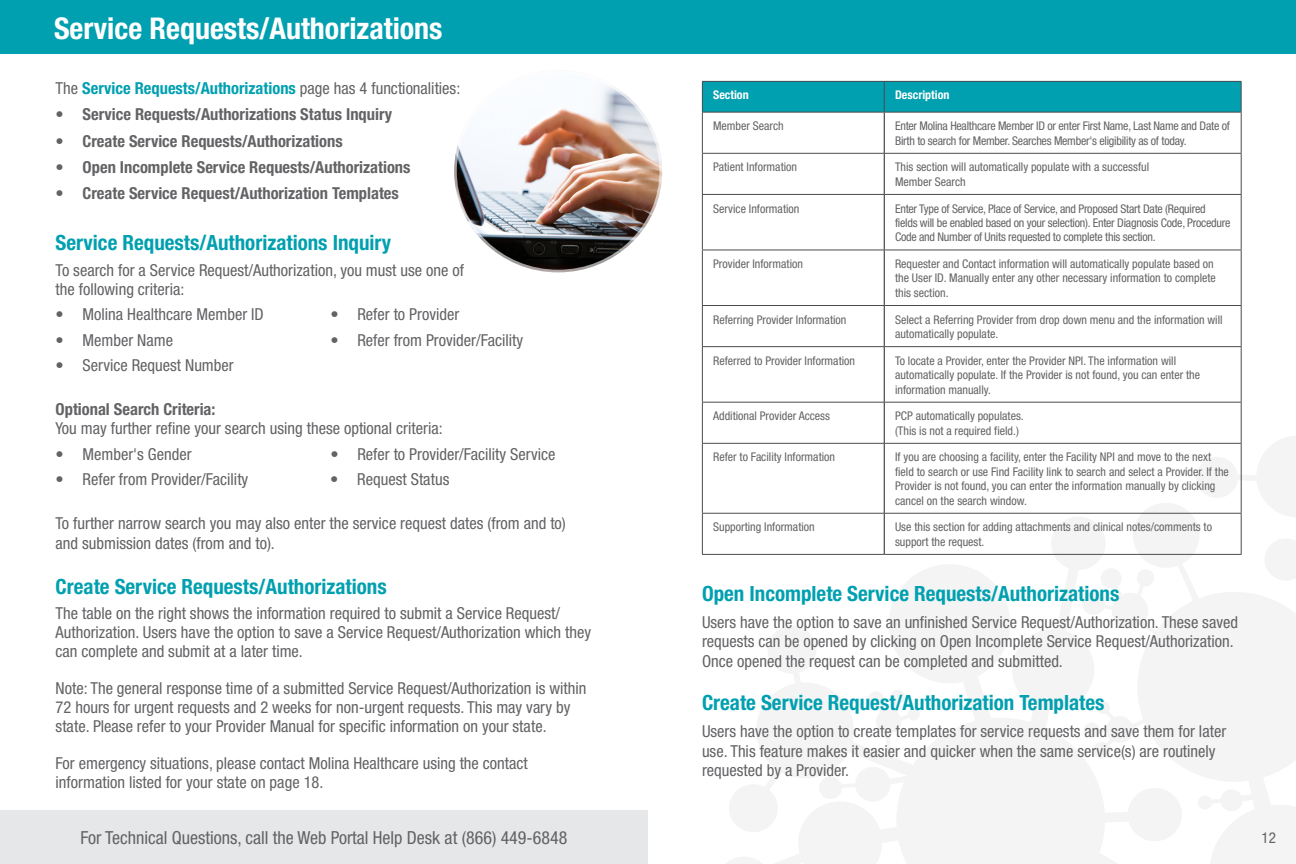
<style>
.page{position:relative;width:1296px;height:864px;background:#fff}
.page>*{position:absolute;margin:0;border:0;box-sizing:border-box;transform-origin:0 0}
.t1{font:700 condensed 30px "Helvetica Neue";color:#fff}
.t2{font:700 condensed 21px "Helvetica Neue";color:#00a0b0}
.t3{font:condensed 18px "Helvetica Neue";color:#636366}
.t4{font:condensed 16.5px/18.8px "Helvetica Neue";color:#636366}
.t5{font:700 condensed 16.5px "Helvetica Neue";color:#636366}
.t6{font:700 condensed 16.5px "Helvetica Neue";color:#00a0b0}
.t7{font:condensed 15px "Helvetica Neue";color:#636366}
.t8{font:condensed 12px/14.4px "Helvetica Neue";color:#636366}
.t9{font:condensed 12px/14.4px "Helvetica Neue";letter-spacing:-.02em;color:#636366}
.t10{font:700 condensed 12px "Helvetica Neue";color:#fff}
.s1{font-weight:400;color:#636366}
</style>
<div class="page">
<svg style="left:713px;top:390px;width:583px;height:474px"></svg>
<div style="left:0;top:810px;width:648px;height:54px;background:#e6e7e9"></div>
<div style="left:702px;top:81px;width:182px;height:31px;background:#00a0b0"></div>
<div style="left:884px;top:81px;width:357px;height:31px;background:#00a0b0"></div>
<hr style="left:702px;top:113px;width:1px;height:40px;background:#4b4c4d">
<hr style="left:1241px;top:113px;width:1px;height:40px;background:#4b4c4d">
<hr style="left:702px;top:153px;width:182px;height:1px;background:#4b4c4d">
<hr style="left:702px;top:154px;width:1px;height:40px;background:#4b4c4d">
<hr style="left:884px;top:153px;width:358px;height:1px;background:#4b4c4d">
<hr style="left:1241px;top:154px;width:1px;height:40px;background:#4b4c4d">
<hr style="left:702px;top:194px;width:182px;height:1px;background:#4b4c4d">
<hr style="left:702px;top:195px;width:1px;height:55px;background:#4b4c4d">
<hr style="left:884px;top:194px;width:358px;height:1px;background:#4b4c4d">
<hr style="left:1241px;top:195px;width:1px;height:55px;background:#4b4c4d">
<hr style="left:702px;top:250px;width:182px;height:1px;background:#4b4c4d">
<hr style="left:702px;top:250px;width:1px;height:55px;background:#4b4c4d">
<hr style="left:884px;top:250px;width:358px;height:1px;background:#4b4c4d">
<hr style="left:1241px;top:250px;width:1px;height:55px;background:#4b4c4d">
<hr style="left:702px;top:305px;width:182px;height:1px;background:#4b4c4d">
<hr style="left:702px;top:306px;width:1px;height:40px;background:#4b4c4d">
<hr style="left:884px;top:305px;width:358px;height:1px;background:#4b4c4d">
<hr style="left:1241px;top:306px;width:1px;height:40px;background:#4b4c4d">
<hr style="left:702px;top:346px;width:182px;height:1px;background:#4b4c4d">
<hr style="left:702px;top:347px;width:1px;height:55px;background:#4b4c4d">
<hr style="left:884px;top:346px;width:358px;height:1px;background:#4b4c4d">
<hr style="left:1241px;top:347px;width:1px;height:55px;background:#4b4c4d">
<hr style="left:702px;top:402px;width:182px;height:1px;background:#4b4c4d">
<hr style="left:702px;top:403px;width:1px;height:40px;background:#4b4c4d">
<hr style="left:884px;top:402px;width:358px;height:1px;background:#4b4c4d">
<hr style="left:1241px;top:403px;width:1px;height:40px;background:#4b4c4d">
<hr style="left:702px;top:443px;width:182px;height:1px;background:#4b4c4d">
<hr style="left:702px;top:444px;width:1px;height:69px;background:#4b4c4d">
<hr style="left:884px;top:443px;width:358px;height:1px;background:#4b4c4d">
<hr style="left:1241px;top:444px;width:1px;height:69px;background:#4b4c4d">
<hr style="left:702px;top:513px;width:182px;height:1px;background:#4b4c4d">
<hr style="left:702px;top:514px;width:1px;height:40px;background:#4b4c4d">
<hr style="left:884px;top:513px;width:358px;height:1px;background:#4b4c4d">
<hr style="left:1241px;top:514px;width:1px;height:40px;background:#4b4c4d">
<hr style="left:702px;top:554px;width:182px;height:1px;background:#4b4c4d">
<hr style="left:884px;top:554px;width:358px;height:1px;background:#4b4c4d">
<hr style="left:884px;top:113px;width:1px;height:40px;background:#231f20">
<hr style="left:884px;top:154px;width:1px;height:40px;background:#231f20">
<hr style="left:884px;top:195px;width:1px;height:55px;background:#231f20">
<hr style="left:884px;top:250px;width:1px;height:55px;background:#231f20">
<hr style="left:884px;top:306px;width:1px;height:40px;background:#231f20">
<hr style="left:884px;top:347px;width:1px;height:55px;background:#231f20">
<hr style="left:884px;top:403px;width:1px;height:40px;background:#231f20">
<hr style="left:884px;top:444px;width:1px;height:69px;background:#231f20">
<hr style="left:884px;top:514px;width:1px;height:40px;background:#231f20">
<hr style="left:702px;top:81px;width:182px;height:1px;background:#4b4c4d">
<hr style="left:702px;top:82px;width:1px;height:30px;background:#4b4c4d">
<hr style="left:884px;top:81px;width:358px;height:1px;background:#4b4c4d">
<hr style="left:884px;top:82px;width:1px;height:30px;background:#4b4c4d">
<hr style="left:1241px;top:82px;width:1px;height:30px;background:#4b4c4d">
<hr style="left:702px;top:112px;width:182px;height:1px;background:#4b4c4d">
<hr style="left:884px;top:112px;width:358px;height:1px;background:#4b4c4d">
<div style="left:0;top:0;width:1296px;height:54px;background:#00a0b0"></div>
<img style="left:457px;top:85px;width:202px;height:184px">
<div style="left:451px;top:67px;width:214px;height:208px;border:5px solid #fff;border-radius:50%"></div>
<h2 class="t1" style="left:54px;top:11px;width:390px">Service Requests/Authorizations</h2>
<p class="t6" style="left:56px;top:78px;width:406px"><span class="s1">The</span> Service Requests/Authorizations <span class="s1">page has 4 functionalities:</span></p>
<p class="t5" style="left:56px;top:104px;width:338px">• Service Requests/Authorizations Status Inquiry</p>
<p class="t5" style="left:56px;top:131px;width:289px">• Create Service Requests/Authorizations</p>
<p class="t5" style="left:56px;top:157px;width:356px">• Open Incomplete Service Requests/Authorizations</p>
<p class="t5" style="left:56px;top:183px;width:345px">• Create Service Request/Authorization Templates</p>
<h3 class="t2" style="left:56px;top:230px;width:337px">Service Requests/Authorizations Inquiry</h3>
<p class="t4" style="left:56px;top:261px;width:410px">To search for a Service Request/Authorization, you must use one of the following criteria:</p>
<p class="t4" style="left:56px;top:305px;width:210px">• Molina Healthcare Member ID</p>
<p class="t4" style="left:330px;top:305px;width:130px">• Refer to Provider</p>
<p class="t4" style="left:56px;top:330px;width:119px">• Member Name</p>
<p class="t4" style="left:330px;top:330px;width:194px">• Refer from Provider/Facility</p>
<p class="t4" style="left:56px;top:356px;width:180px">• Service Request Number</p>
<p class="t5" style="left:56px;top:400px;width:161px">Optional Search Criteria:</p>
<p class="t4" style="left:56px;top:419px;width:389px">You may further refine your search using these optional criteria:</p>
<p class="t4" style="left:56px;top:444px;width:138px">• Member's Gender</p>
<p class="t4" style="left:330px;top:444px;width:227px">• Refer to Provider/Facility Service</p>
<p class="t4" style="left:56px;top:470px;width:194px">• Refer from Provider/Facility</p>
<p class="t4" style="left:330px;top:470px;width:121px">• Request Status</p>
<p class="t4" style="left:56px;top:514px;width:512px;line-height:19.5px">To further narrow search you may also enter the service request dates (from and to) and submission dates (from and to).</p>
<h3 class="t2" style="left:56px;top:573px;width:333px">Create Service Requests/Authorizations</h3>
<p class="t4" style="left:56px;top:604px;width:537px">The table on the right shows the information required to submit a Service Request/<br>Authorization. Users have the option to save a Service Request/Authorization which they can complete and submit at a later time.</p>
<p class="t4" style="left:56px;top:679px;width:532px">Note: The general response time of a submitted Service Request/Authorization is within<br>72 hours for urgent requests and 2 weeks for non-urgent requests. This may vary by state. Please refer to your Provider Manual for specific information on your state.</p>
<p class="t4" style="left:56px;top:754px;width:474px">For emergency situations, please contact Molina Healthcare using the contact information listed for your state on page 18.</p>
<p class="t3" style="left:81px;top:827px;width:488px">For Technical Questions, call the Web Portal Help Desk at (866) 449-6848</p>
<p class="t10" style="left:713px;top:88px;width:37px">Section</p>
<p class="t10" style="left:895px;top:88px;width:56px">Description</p>
<p class="t8" style="left:713px;top:119px;width:72px">Member Search</p>
<p class="t9" style="left:895px;top:119px;width:336px">Enter Molina Healthcare Member ID or enter First Name, Last Name and Date of<br>Birth to search for Member. Searches Member's eligibility as of today.</p>
<p class="t8" style="left:713px;top:160px;width:85px">Patient Information</p>
<p class="t8" style="left:895px;top:160px;width:256px">This section will automatically populate with a successful<br>Member Search</p>
<p class="t8" style="left:713px;top:201px;width:88px">Service Information</p>
<p class="t9" style="left:895px;top:201px;width:337px">Enter Type of Service, Place of Service, and Proposed Start Date (Required fields will be enabled based on your selection). Enter Diagnosis Code, Procedure<br>Code and Number of Units requested to complete this section.</p>
<p class="t8" style="left:713px;top:257px;width:91px">Provider Information</p>
<p class="t8" style="left:895px;top:257px;width:322px">Requester and Contact information will automatically populate based on the User ID. Manually enter any other necessary information to complete this section.</p>
<p class="t8" style="left:713px;top:312px;width:135px">Referring Provider Information</p>
<p class="t8" style="left:895px;top:312px;width:329px">Select a Referring Provider from drop down menu and the information will automatically populate.</p>
<p class="t8" style="left:713px;top:353px;width:144px">Referred to Provider Information</p>
<p class="t8" style="left:895px;top:353px;width:307px">To locate a Provider, enter the Provider NPI. The information will automatically populate. If the Provider is not found, you can enter the information manually.</p>
<p class="t8" style="left:713px;top:409px;width:118px">Additional Provider Access</p>
<p class="t8" style="left:895px;top:409px;width:130px">PCP automatically populates. (This is not a required field.)</p>
<p class="t8" style="left:713px;top:450px;width:124px">Refer to Facility Information</p>
<p class="t8" style="left:895px;top:450px;width:335px">If you are choosing a facility, enter the Facility NPI and move to the next field to search or use Find Facility link to search and select a Provider. If the Provider is not found, you can enter the information manually by clicking cancel on the search window.</p>
<p class="t8" style="left:713px;top:520px;width:103px">Supporting Information</p>
<p class="t8" style="left:895px;top:520px;width:319px">Use this section for adding attachments and clinical notes/comments to support the request.</p>
<h3 class="t2" style="left:702px;top:581px;width:419px">Open Incomplete Service Requests/Authorizations</h3>
<p class="t4" style="left:702px;top:612px;width:538px;line-height:19.8px">Users have the option to save an unfinished Service Request/Authorization. These saved requests can be opened by clicking on Open Incomplete Service Request/Authorization.<br>Once opened the request can be completed and submitted.</p>
<h3 class="t2" style="left:702px;top:690px;width:404px">Create Service Request/Authorization Templates</h3>
<p class="t4" style="left:702px;top:721px;width:526px;line-height:19.8px">Users have the option to create templates for service requests and save them for later use. This feature makes it easier and quicker when the same service(s) are routinely requested by a Provider.</p>
<p class="t7" style="left:1262px;top:829px;width:16px">12</p>
</div>
